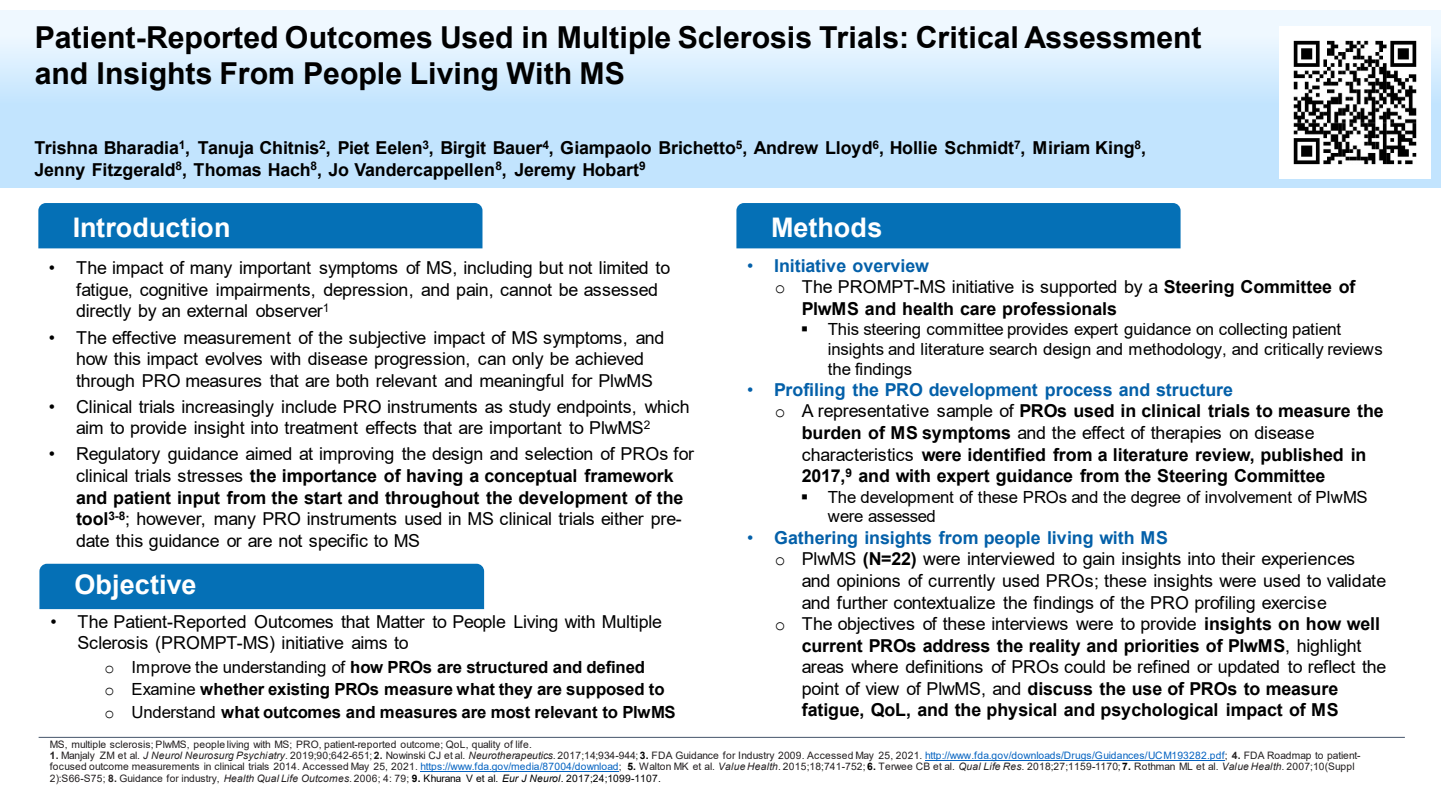
<style>
.page{position:relative;width:1441px;height:810px;background:#fff}
.page>*{position:absolute;margin:0;border:0;box-sizing:border-box;transform-origin:0 0}
.t1{font:700 30.3px/36.2px "Arial";color:#000}
.t2{font:700 27px "Arial";letter-spacing:.005em;color:#fff}
.t3{font:17.85px/21.6px "Arial";letter-spacing:-.01em;color:#000}
.t4{font:700 17.85px/21.6px "Arial";letter-spacing:-.005em;color:#000}
.t5{font:700 17.85px "Arial";letter-spacing:-.005em;color:#0460a9}
.t6{font:16.8px/19.6px "Arial";letter-spacing:-.01em;color:#000}
.t7{font:700 16.8px "Arial";letter-spacing:-.01em;color:#000}
.t8{font:10.2px/11.4px "Arial";letter-spacing:.025em;color:#231f20}
.t9{font:10.2px "Arial";letter-spacing:-.01em;color:#231f20}
.s1{font-weight:700}
.s2{font-family:"Courier New";font-weight:400}
.s3{font-weight:400}
.s4{font-family:"Courier New"}
.s5{font-style:italic}
.s6{font-weight:700;color:#000}
.s7{color:#0563c1}
.s8{color:#000}
.s9{font-style:italic;color:#000}
</style>
<div class="page">
<div style="left:0;top:11px;width:1440px;height:176px;background:linear-gradient(to bottom,#edf7ff,#b5defe)"></div>
<hr style="left:39px;top:737px;width:1365px;height:1px;background:#44546a">
<hr style="left:925px;top:760px;width:299px;height:1px;background:#0563c1">
<hr style="left:420px;top:771px;width:198px;height:1px;background:#0563c1">
<div style="left:38px;top:203px;width:444px;height:45px;background:#0570b6"></div>
<div style="left:39px;top:564px;width:445px;height:45px;background:#0570b6"></div>
<div style="left:736px;top:203px;width:444px;height:45px;background:#0570b6"></div>
<img style="left:1279px;top:27px;width:151px;height:151px">
<h1 class="t1" style="left:35px;top:20px;width:1168px">Patient-Reported Outcomes Used in Multiple Sclerosis Trials: Critical Assessment and Insights From People Living With MS</h1>
<p class="t4" style="left:35px;top:137px;width:1112px">Trishna Bharadia<sup>1</sup>, Tanuja Chitnis<sup>2</sup>, Piet Eelen<sup>3</sup>, Birgit Bauer<sup>4</sup>, Giampaolo Brichetto<sup>5</sup>, Andrew Lloyd<sup>6</sup>, Hollie Schmidt<sup>7</sup>, Miriam King<sup>8</sup>,<br>Jenny Fitzgerald<sup>8</sup>, Thomas Hach<sup>8</sup>, Jo Vandercappellen<sup>8</sup>, Jeremy Hobart<sup>9</sup></p>
<p class="t2" style="left:73px;top:209px;width:159px">Introduction</p>
<p class="t3" style="left:76px;top:257px;width:596px;text-indent:-27px">• The impact of many important symptoms of MS, including but not limited to fatigue, cognitive impairments, depression, and pain, cannot be assessed directly by an external observer<sup>1</sup></p>
<p class="t3" style="left:76px;top:327px;width:590px;text-indent:-27px">• The effective measurement of the subjective impact of MS symptoms, and how this impact evolves with disease progression, can only be achieved through PRO measures that are both relevant and meaningful for PlwMS</p>
<p class="t3" style="left:76px;top:396px;width:615px;text-indent:-27px">• Clinical trials increasingly include PRO instruments as study endpoints, which aim to provide insight into treatment effects that are important to PlwMS<sup>2</sup></p>
<p class="t3" style="left:76px;top:443px;width:619px;text-indent:-27px">• Regulatory guidance aimed at improving the design and selection of PROs for clinical trials stresses <span class="s1">the importance of having a conceptual framework and patient input from the start and throughout the development of the tool</span><sup>3-8</sup>; however, many PRO instruments used in MS clinical trials either pre&shy;date this guidance or are not specific to MS</p>
<p class="t2" style="left:74px;top:566px;width:123px">Objective</p>
<p class="t3" style="left:77px;top:611px;width:586px;text-indent:-27px">• The Patient-Reported Outcomes that Matter to People Living with Multiple<br>Sclerosis (PROMPT-MS) initiative aims to</p>
<p class="t7" style="left:104px;top:655px;width:542px"><span class="s2">o</span> <span class="s3">Improve the understanding of</span> how PROs are structured and defined</p>
<p class="t7" style="left:104px;top:678px;width:561px"><span class="s2">o</span> <span class="s3">Examine</span> whether existing PROs measure what they are supposed to</p>
<p class="t7" style="left:104px;top:701px;width:573px"><span class="s2">o</span> <span class="s3">Understand</span> what outcomes and measures are most relevant to PlwMS</p>
<p class="t2" style="left:771px;top:209px;width:113px">Methods</p>
<p class="t5" style="left:747px;top:253px;width:183px"><span class="s3">•</span> Initiative overview</p>
<p class="t4" style="left:801px;top:276px;width:555px;text-indent:-27px"><span class="s2">o</span> <span class="s3">The PROMPT-MS initiative is supported by a</span> Steering Committee of<br>PlwMS and health care professionals</p>
<p class="t6" style="left:827px;top:319px;width:556px;text-indent:-27px">▪ This steering committee provides expert guidance on collecting patient insights and literature search design and methodology, and critically reviews the findings</p>
<p class="t5" style="left:747px;top:377px;width:487px"><span class="s3">•</span> Profiling the PRO development process and structure</p>
<p class="t4" style="left:801px;top:400px;width:583px;text-indent:-27px"><span class="s2">o</span> <span class="s3">A representative sample of</span> PROs used in clinical trials to measure the burden of MS symptoms <span class="s3">and the effect of therapies on disease characteristics</span> were identified from a literature review, published in 2017,<sup>9</sup> and with expert guidance from the Steering Committee</p>
<p class="t6" style="left:827px;top:487px;width:541px;text-indent:-27px">▪ The development of these PROs and the degree of involvement of PlwMS were assessed</p>
<p class="t5" style="left:747px;top:525px;width:422px"><span class="s3">•</span> Gathering insights from people living with MS</p>
<p class="t3" style="left:801px;top:548px;width:586px;text-indent:-27px"><span class="s4">o</span> PlwMS <span class="s1">(N=22)</span> were interviewed to gain insights into their experiences and opinions of currently used PROs; these insights were used to validate and further contextualize the findings of the PRO profiling exercise</p>
<p class="t4" style="left:801px;top:613px;width:586px;text-indent:-27px"><span class="s2">o</span> <span class="s3">The objectives of these interviews were to provide</span> insights on how well current PROs address the reality and priorities of PlwMS<span class="s3">, highlight areas where definitions of PROs could be refined or updated to reflect the point of view of PlwMS, and</span> discuss the use of PROs to measure fatigue, QoL, and the physical and psychological impact of MS</p>
<p class="t9" style="left:50px;top:737px;width:483px">MS, multiple sclerosis; PlwMS, people living with MS; PRO, patient-reported outcome; QoL, quality of life.</p>
<p class="t8" style="left:50px;top:750px;width:1312px"><span class="s1">1.</span> Manjaly ZM et al. <span class="s5">J Neurol Neurosurg Psychiatry</span>. 2019;90;642-651; <span class="s1">2.</span> Nowinski CJ et al. <span class="s5">Neurotherapeutics.</span> 2017;14;934-944; <span class="s6">3.</span> FDA Guidance for Industry 2009. Accessed May 25, 2021. <span class="s7">http://www.fda.gov/downloads/Drugs/Guidances/UCM193282.pdf</span>; <span class="s1">4.</span> FDA Roadmap to patient&shy;focused outcome measurements in clinical trials 2014. Accessed May 25, 2021. <span class="s7">https://www.fda.gov/media/87004/download</span>; <span class="s6">5.</span> Walton MK et al. <span class="s5">Value Health</span>. 2015;18;741-752; <span class="s6">6.</span> Terwee CB et al. <span class="s5">Qual Life Res.</span> 2018;27;1159-1170; <span class="s6">7.</span> Rothman ML et al. <span class="s5">Value Health.</span> 2007;10(Suppl<br>2):S66-S75; <span class="s1">8.</span> Guidance for industry, <span class="s5">Health Qual Life Outcomes.</span> 2006; 4: 79; <span class="s6">9.</span> <span class="s8">Khurana V et al.</span> <span class="s9">Eur J Neurol</span><span class="s8">. 2017;24;1099-1107.</span></p>
</div>
